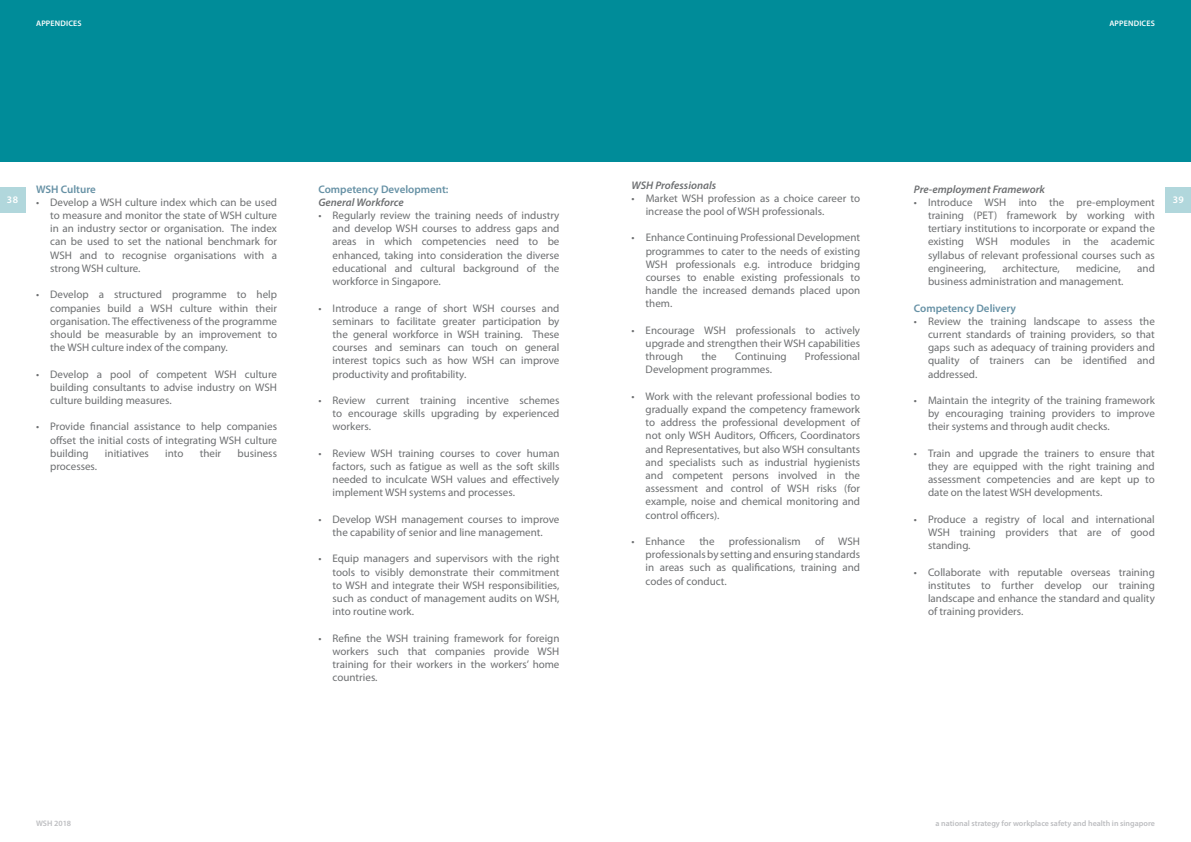
<style>
.page{position:relative;width:1191px;height:842px;background:#fff}
.page>*{position:absolute;margin:0;border:0;box-sizing:border-box;transform-origin:0 0}
.t1{font:11px/13.2px "Myriad Pro";color:#6d6f71;text-align:justify}
.t2{font:italic 600 11px "Myriad Pro";color:#6d6f71}
.t3{font:600 11px "Myriad Pro";color:#6691a5}
.t4{font:600 10px "Myriad Pro";color:#fff}
.t5{font:600 8px "Myriad Pro";color:#bcbdc0}
.t6{font:600 8px "Myriad Pro";color:#fff}
</style>
<div class="page">
<div style="left:0;top:0;width:1191px;height:162px;background:#008c99"></div>
<div style="left:0;top:187px;width:25px;height:26px;background:#b1d7dc"></div>
<div style="left:1165px;top:187px;width:26px;height:26px;background:#b1d7dc"></div>
<p class="t6" style="left:36px;top:18px;width:6px">appendices</p>
<p class="t6" style="left:1109px;top:18px;width:6px">appendices</p>
<p class="t2" style="left:631px;top:178px;width:86px">WSH Professionals</p>
<p class="t1" style="left:645px;top:192px;width:216px;text-indent:-14px">• Market WSH profession as a choice career to increase the pool of WSH professionals.</p>
<p class="t1" style="left:645px;top:231px;width:216px;text-indent:-14px">• Enhance Continuing Professional Development programmes to cater to the needs of existing WSH professionals e.g. introduce bridging courses to enable existing professionals to handle the increased demands placed upon them.</p>
<p class="t1" style="left:645px;top:324px;width:216px;text-indent:-14px">• Encourage WSH professionals to actively upgrade and strengthen their WSH capabilities through</p>
<p class="t3" style="left:36px;top:182px;width:61px">WSH Culture</p>
<p class="t1" style="left:50px;top:196px;width:228px;text-indent:-14px">• Develop a WSH culture index which can be used to measure and monitor the state of WSH culture in an industry sector or organisation. The index can be used to set the national benchmark for WSH and to recognise organisations with a strong WSH culture.</p>
<p class="t1" style="left:50px;top:288px;width:228px;text-indent:-14px">• Develop a structured programme to help companies build a WSH culture within their organisation. The effectiveness of the programme should be measurable by an improvement to the WSH culture index of the company.</p>
<p class="t1" style="left:50px;top:367px;width:228px;text-indent:-14px">• Develop a pool of competent WSH culture building consultants to advise industry on WSH culture building measures.</p>
<p class="t1" style="left:50px;top:420px;width:228px;text-indent:-14px">• Provide financial assistance to help companies offset the initial costs of integrating WSH culture building</p>
<p class="t3" style="left:318px;top:182px;width:132px">Competency Development:</p>
<p class="t2" style="left:318px;top:195px;width:87px">General Workforce</p>
<p class="t1" style="left:332px;top:209px;width:228px;text-indent:-14px">• Regularly review the training needs of industry and develop WSH courses to address gaps and areas in which competencies need to be enhanced, taking into consideration the diverse educational and cultural background of the workforce in Singapore.</p>
<p class="t1" style="left:333px;top:301px;width:228px;text-indent:-14px">• Introduce a range of short WSH courses and seminars to facilitate greater participation by the general workforce in WSH training. These courses and seminars can touch on general interest topics such as how WSH can improve productivity and profitability.</p>
<p class="t1" style="left:333px;top:394px;width:228px;text-indent:-14px">• Review current training incentive schemes to encourage skills upgrading by experienced workers.</p>
<p class="t1" style="left:332px;top:447px;width:228px;text-indent:-14px">• Review WSH training courses to cover human factors, such as fatigue as well as the soft skills needed to inculcate WSH values and effectively implement WSH systems and processes.</p>
<p class="t1" style="left:318px;top:513px;width:242px;text-align:center">• Develop WSH management courses to improve the capability of senior and line management.</p>
<p class="t1" style="left:332px;top:552px;width:228px;text-indent:-14px">• Equip managers and supervisors with the right tools to visibly demonstrate their commitment to WSH and integrate their WSH responsibilities, such as conduct of management audits on WSH, into routine work.</p>
<p class="t1" style="left:332px;top:631px;width:228px;text-indent:-14px">• Refine the WSH training framework for foreign workers such that companies provide WSH training for their workers in the workers’ home countries.</p>
<p class="t2" style="left:914px;top:182px;width:133px">Pre-employment Framework</p>
<p class="t1" style="left:928px;top:196px;width:228px;text-indent:-14px">• Introduce WSH into the pre-employment training (PET) framework by working with tertiary institutions to incorporate or expand the existing WSH modules in the academic syllabus of relevant professional courses such as engineering,</p>
<p class="t4" style="left:7px;top:194px;width:13px">38</p>
<p class="t4" style="left:1172px;top:194px;width:13px">39</p>
<p class="t1" style="left:1002px;top:262px;width:59px">architecture,</p>
<p class="t1" style="left:1076px;top:262px;width:46px">medicine,</p>
<p class="t1" style="left:1137px;top:262px;width:19px">and</p>
<p class="t1" style="left:928px;top:275px;width:197px">business administration and management.</p>
<p class="t3" style="left:914px;top:301px;width:104px">Competency Delivery</p>
<p class="t1" style="left:928px;top:315px;width:228px;text-indent:-14px">• Review the training landscape to assess the current standards of training providers, so that gaps such as adequacy of training providers and quality of trainers can be identified and addressed.</p>
<p class="t1" style="left:928px;top:394px;width:228px;text-indent:-14px">• Maintain the integrity of the training framework by encouraging training providers to improve their systems and through audit checks.</p>
<p class="t1" style="left:928px;top:447px;width:228px;text-indent:-14px">• Train and upgrade the trainers to ensure that they are equipped with the right training and assessment competencies and are kept up to date on the latest WSH developments.</p>
<p class="t1" style="left:928px;top:513px;width:228px;text-indent:-14px">• Produce a registry of local and international WSH training providers that are of good standing.</p>
<p class="t1" style="left:928px;top:565px;width:228px;text-indent:-14px">• Collaborate with reputable overseas training institutes to further develop our training landscape and enhance the standard and quality of training providers.</p>
<p class="t1" style="left:701px;top:350px;width:17px">the</p>
<p class="t1" style="left:735px;top:350px;width:53px">Continuing</p>
<p class="t1" style="left:805px;top:350px;width:57px">Professional</p>
<p class="t1" style="left:645px;top:363px;width:128px">Development programmes.</p>
<p class="t1" style="left:645px;top:390px;width:216px;text-indent:-14px">• Work with the relevant professional bodies to gradually expand the competency framework to address the professional development of not only WSH Auditors, Officers, Coordinators and Representatives, but also WSH consultants and specialists such as industrial hygienists and competent persons involved in the assessment and control of WSH risks (for example, noise and chemical monitoring and control officers).</p>
<p class="t1" style="left:631px;top:535px;width:55px">• Enhance</p>
<p class="t1" style="left:699px;top:535px;width:17px">the</p>
<p class="t1" style="left:729px;top:535px;width:73px">professionalism</p>
<p class="t1" style="left:815px;top:535px;width:11px">of</p>
<p class="t1" style="left:105px;top:447px;width:45px">initiatives</p>
<p class="t1" style="left:165px;top:447px;width:20px">into</p>
<p class="t1" style="left:200px;top:447px;width:23px">their</p>
<p class="t1" style="left:237px;top:447px;width:41px">business</p>
<p class="t1" style="left:50px;top:460px;width:48px">processes.</p>
<p class="t1" style="left:645px;top:535px;width:216px;text-indent:193px">WSH professionals by setting and ensuring standards in areas such as qualifications, training and codes of conduct.</p>
<p class="t5" style="left:36px;top:818px;width:37px">WSH 2018</p>
<p class="t5" style="left:935px;top:818px;width:221px">a national strategy for workplace safety and health in singapore</p>
</div>
